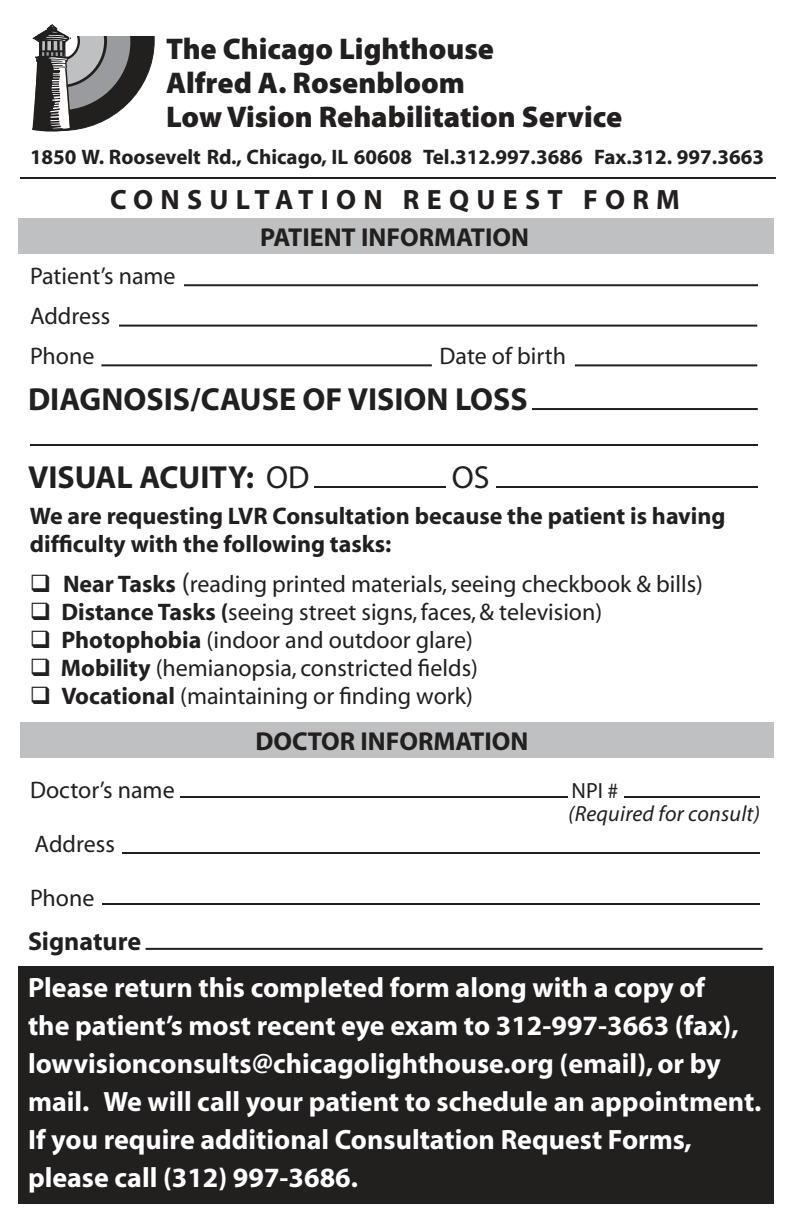
<style>
.page{position:relative;width:792px;height:1224px;background:#fff}
.page>*{position:absolute;margin:0;border:0;box-sizing:border-box;transform-origin:0 0}
.t1{font:700 32px "Myriad";color:#221f1f}
.t2{font:32px "Myriad";color:#221f1f}
.t3{font:900 30px/34px "Myriad Pro";color:#221f1f}
.t4{font:700 28px/38px "Myriad";color:#fff}
.t5{font:700 28px "Myriad";letter-spacing:.26em;color:#221f1f}
.t6{font:700 26px "Myriad";color:#221f1f}
.t7{font:24px/40px "Myriad";color:#221f1f}
.t8{font:700 24px/28px "Myriad";color:#221f1f}
.t9{font:italic 22px "Myriad";letter-spacing:.01em;color:#221f1f}
.t10{font:22px "Myriad";color:#221f1f}
.t11{font:700 21px "Myriad";color:#221f1f}
.s1{font-weight:400}
.s2{font-weight:700}
.s3{font-size:28px}
</style>
<div class="page">
<hr style="left:30px;top:444px;width:728px;height:2px;background:#221f1f">
<hr style="left:532px;top:408px;width:226px;height:2px;background:#221f1f">
<div style="left:18px;top:218px;width:756px;height:36px;background:#bec0c2"></div>
<div style="left:18px;top:966px;width:756px;height:238px;background:#221f1f"></div>
<hr style="left:184px;top:284px;width:574px;height:2px;background:#221f1f">
<hr style="left:119px;top:325px;width:638px;height:2px;background:#221f1f">
<hr style="left:101px;top:364px;width:331px;height:2px;background:#221f1f">
<hr style="left:575px;top:364px;width:182px;height:2px;background:#221f1f">
<hr style="left:146px;top:948px;width:617px;height:2px;background:#221f1f">
<div style="left:20px;top:722px;width:754px;height:36px;background:#bec0c2"></div>
<svg style="left:32px;top:24px;width:123px;height:108px"></svg>
<hr style="left:180px;top:796px;width:388px;height:2px;background:#221f1f">
<hr style="left:122px;top:852px;width:638px;height:2px;background:#221f1f">
<hr style="left:102px;top:903px;width:658px;height:2px;background:#221f1f">
<hr style="left:496px;top:486px;width:262px;height:2px;background:#221f1f">
<hr style="left:20px;top:177px;width:756px;height:2px;background:#221f1f">
<hr style="left:624px;top:796px;width:136px;height:2px;background:#221f1f">
<hr style="left:314px;top:486px;width:132px;height:2px;background:#221f1f">
<p class="t3" style="left:166px;top:34px;width:458px">The Chicago Lighthouse<br>Alfred A. Rosenbloom<br>Low Vision Rehabilitation Service</p>
<p class="t11" style="left:30px;top:149px;width:736px">1850 W. Roosevelt Rd., Chicago, IL 60608 Tel.312.997.3686 Fax.312. 997.3663</p>
<p class="t5" style="left:110px;top:189px;width:546px">CONSU LTATION RE QUE ST F ORM</p>
<p class="t7" style="left:30px;top:257px;width:147px">Patient’s name<br>Address<br>Phone</p>
<p class="t6" style="left:260px;top:227px;width:212px">Pati Ent InFoRMation</p>
<p class="t7" style="left:440px;top:337px;width:128px">Date of birth</p>
<h1 class="t1" style="left:28px;top:386px;width:357px">DIAGNOSIS/CaUsE oF Vision</h1>
<h1 class="t1" style="left:455px;top:386px;width:35px">Loss</h1>
<h1 class="t1" style="left:28px;top:465px;width:283px">VISUAL ACUITY: <span class="s1">OD</span></h1>
<h1 class="t2" style="left:452px;top:465px;width:39px">OS</h1>
<p class="t8" style="left:30px;top:504px;width:697px">We are requesting LVR Consultation because the patient is having difficulty with the following tasks:</p>
<p class="t7" style="left:30px;top:566px;width:675px">❑ <span class="s2">Near Tasks</span> <span class="s3">(</span>reading printed materials, seeing checkbook &amp; bills)</p>
<p class="t7" style="left:30px;top:594px;width:574px">❑ <span class="s2">Distance Tasks (</span>seeing street signs, faces, &amp; television)</p>
<p class="t7" style="left:30px;top:622px;width:445px">❑ <span class="s2">Photophobia</span> (indoor and outdoor glare)</p>
<p class="t7" style="left:30px;top:650px;width:450px">❑ <span class="s2">Mobility</span> (hemianopsia, constricted fields)</p>
<p class="t7" style="left:30px;top:678px;width:445px">❑ <span class="s2">Vocational</span> (maintaining or finding work)</p>
<p class="t6" style="left:255px;top:731px;width:36px">Docto</p>
<p class="t6" style="left:340px;top:731px;width:131px">R InFoRMation</p>
<p class="t7" style="left:30px;top:772px;width:146px">Doctor’s name</p>
<p class="t10" style="left:572px;top:782px;width:49px">NPI #</p>
<p class="t7" style="left:35px;top:826px;width:82px">Address</p>
<p class="t7" style="left:30px;top:880px;width:66px">Phone</p>
<p class="t9" style="left:568px;top:805px;width:193px">(Required for consult)</p>
<p class="t6" style="left:28px;top:931px;width:115px">Signature</p>
<p class="t4" style="left:28px;top:971px;width:735px">Please return this completed form along with a copy of<br>the patient’s most recent eye exam to 312-997-3663 (fax), lowvisionconsults@chicagolighthouse.org (email), or by mail. We will call your patient to schedule an appointment.<br>If you require additional Consultation Request Forms, please call (312) 997-3686.</p>
</div>
